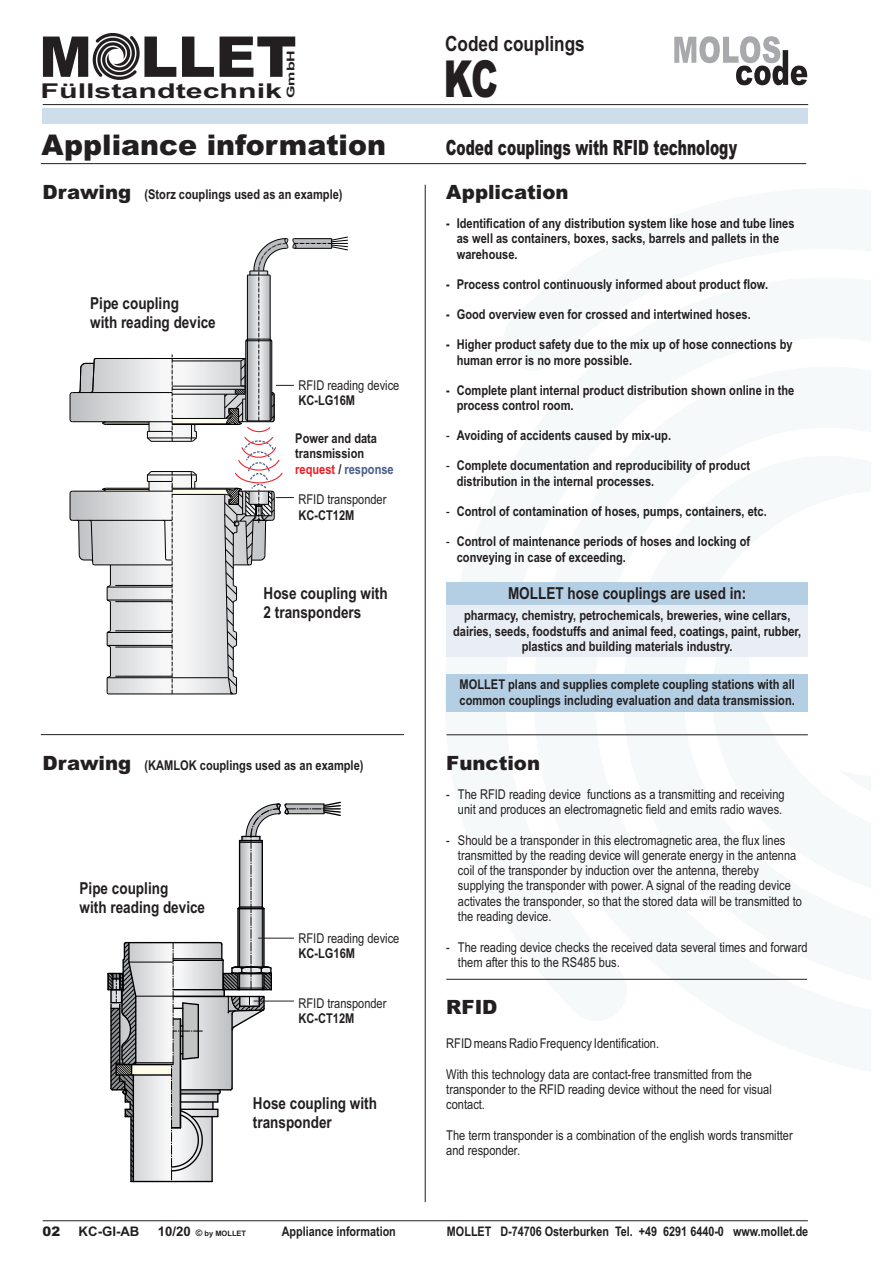
<style>
.page{position:relative;width:893px;height:1263px;background:#fff}
.page>*{position:absolute;margin:0;border:0;box-sizing:border-box;transform-origin:0 0}
.t1{font:900 56.25px "Arial";color:#231f20}
.t2{font:900 51px "Arial";color:#231f20;scale:.68 1}
.t3{font:900 28.5px "Arial";color:#231f20}
.t4{font:900 21px "Arial";color:#231f20;scale:.66 1}
.t5{font:700 21px "Arial Narrow";color:#231f20}
.t6{font:700 20.4px "Arial";color:#231f20;scale:1.49 1}
.t7{font:900 19.65px "Arial";color:#231f20}
.t8{font:700 16.5px/18.9px "Arial Narrow";color:#231f20}
.t9{font:700 13.5px/15.5px "Arial Narrow";color:#231f20}
.t10{font:13.5px/15.3px "Arial Narrow";color:#231f20}
.t11{font:700 13.2px "Arial";color:#231f20;scale:.82 1}
.t12{font:700 13.2px "Arial";color:#231f20}
.t13{font:900 13.2px "Arial";color:#231f20}
.t14{font:700 10.65px "Arial";color:#231f20;scale:1.5 1}
.t15{font:700 7.5px "Arial";color:#231f20}
.s1{font-family:"Arial";font-weight:900;font-size:19.65px}
.s2{color:#ee1d23}
.s3{color:#485e88}
.s4{font-weight:400}
.s5{font-size:13.2px}
.s6{font-size:9px}
</style>
<div class="page">
<div style="left:446px;top:601px;width:362px;height:56px;background:#e8eef4"></div>
<div style="left:446px;top:582px;width:362px;height:23px;background:#b4cee4"></div>
<div style="left:446px;top:674px;width:362px;height:38px;background:#b4cee4"></div>
<svg style="left:108px;top:801px;width:233px;height:381px"></svg>
<hr style="left:173px;top:996px;width:51px;height:1px;background:#000002">
<hr style="left:43px;top:104px;width:765px;height:1px;background:#231f20">
<svg style="left:93px;top:33px;width:47px;height:47px"></svg>
<svg style="left:674px;top:36px;width:133px;height:49px"></svg>
<hr style="left:446px;top:735px;width:362px;height:1px;background:#231f20">
<hr style="left:43px;top:1220px;width:765px;height:1px;background:#231f20">
<div style="left:42px;top:109px;width:766px;height:15px;background:#cdddeb"></div>
<hr style="left:41px;top:163px;width:765px;height:1px;background:#231f20">
<hr style="left:41px;top:734px;width:363px;height:1px;background:#231f20">
<svg style="left:69px;top:236px;width:279px;height:459px"></svg>
<hr style="left:258px;top:938px;width:36px;height:1px;background:#231f20">
<hr style="left:254px;top:1001px;width:40px;height:1px;background:#231f20">
<hr style="left:446px;top:979px;width:361px;height:1px;background:#231f20">
<hr style="left:425px;top:185px;width:1px;height:1017px;background:#231f20">
<h1 class="t1" style="left:39px;top:37px;width:259px">M LLET</h1>
<h3 class="t6" style="left:41px;top:83px;width:164px">Füllstandtechnik</h3>
<p class="t14" style="left:287px;top:98px;width:34px;rotate:-90deg">GmbH</p>
<h3 class="t5" style="left:445px;top:36px;width:141px">Coded couplings</h3>
<h2 class="t2" style="left:444px;top:61px;width:81px">KC</h2>
<h3 class="t3" style="left:42px;top:135px;width:346px">Appliance information</h3>
<h3 class="t4" style="left:446px;top:140px;width:443px">Coded couplings with RFID technology</h3>
<p class="t9" style="left:43px;top:188px;width:301px"><span class="s1">Drawing</span> (Storz couplings used as an example)</p>
<p class="t8" style="left:90px;top:296px;width:127px">Pipe coupling<br>with reading device</p>
<p class="t10" style="left:299px;top:379px;width:102px">RFID reading device</p>
<p class="t9" style="left:299px;top:394px;width:58px">KC-LG16M</p>
<p class="t9" style="left:295px;top:432px;width:100px">Power and data transmission <span class="s2">request</span> / <span class="s3">response</span></p>
<p class="t10" style="left:299px;top:493px;width:89px">RFID transponder</p>
<p class="t9" style="left:299px;top:508px;width:57px">KC-CT12M</p>
<p class="t8" style="left:264px;top:585px;width:126px">Hose coupling with<br>2 transponders</p>
<p class="t9" style="left:43px;top:759px;width:322px"><span class="s1">Drawing</span> (KAMLOK couplings used as an example)</p>
<p class="t8" style="left:80px;top:880px;width:127px">Pipe coupling<br>with reading device</p>
<p class="t10" style="left:299px;top:932px;width:102px">RFID reading device</p>
<p class="t9" style="left:299px;top:947px;width:58px">KC-LG16M</p>
<p class="t10" style="left:299px;top:997px;width:89px">RFID transponder</p>
<p class="t9" style="left:299px;top:1012px;width:57px">KC-CT12M</p>
<p class="t8" style="left:253px;top:1095px;width:126px">Hose coupling with transponder</p>
<h3 class="t7" style="left:446px;top:185px;width:124px">Application</h3>
<p class="t9" style="left:457px;top:217px;width:339px;text-indent:-10px">- Identification of any distribution system like hose and tube lines as well as containers, boxes, sacks, barrels and pallets in the warehouse.</p>
<p class="t9" style="left:446px;top:278px;width:323px">- Process control continuously informed about product flow.</p>
<p class="t9" style="left:446px;top:308px;width:306px">- Good overview even for crossed and intertwined hoses.</p>
<p class="t9" style="left:457px;top:338px;width:337px;text-indent:-10px">- Higher product safety due to the mix up of hose connections by human error is no more possible.</p>
<p class="t9" style="left:457px;top:384px;width:339px;text-indent:-10px">- Complete plant internal product distribution shown online in the process control room.</p>
<p class="t9" style="left:446px;top:429px;width:226px"><span class="s4">-</span> Avoiding of accidents caused by mix-up.</p>
<p class="t9" style="left:457px;top:459px;width:295px;text-indent:-10px"><span class="s4">-</span> Complete documentation and reproducibility of product distribution in the internal processes.</p>
<p class="t9" style="left:446px;top:505px;width:322px"><span class="s4">-</span> Control of contamination of hoses, pumps, containers, etc.</p>
<p class="t9" style="left:457px;top:535px;width:295px;text-indent:-10px"><span class="s4">-</span> Control of maintenance periods of hoses and locking of conveying in case of exceeding.</p>
<p class="t8" style="left:508px;top:585px;width:240px">MOLLET hose couplings are used in:</p>
<p class="t9" style="left:453px;top:609px;width:350px;text-align:center">pharmacy, chemistry, petrochemicals, breweries, wine cellars, dairies, seeds, foodstuffs and animal feed, coatings, paint, rubber, plastics and building materials industry.</p>
<p class="t9" style="left:460px;top:678px;width:337px">MOLLET plans and supplies complete coupling stations with all common couplings including evaluation and data transmission.</p>
<h3 class="t7" style="left:446px;top:756px;width:95px">Function</h3>
<p class="t10" style="left:446px;top:788px;width:340px;text-align:right">- The RFID reading device functions as a transmitting and receiving unit and produces an electromagnetic field and emits radio waves.</p>
<p class="t10" style="left:458px;top:833px;width:346px;text-indent:-12px">- Should be a transponder in this electromagnetic area, the flux lines transmitted by the reading device will generate energy in the antenna coil of the transponder by induction over the antenna, thereby supplying the transponder with power. A signal of the reading device activates the transponder, so that the stored data will be transmitted to the reading device.</p>
<p class="t10" style="left:458px;top:940px;width:351px;text-indent:-12px">- The reading device checks the received data several times and forward them after this to the RS485 bus.</p>
<h3 class="t7" style="left:446px;top:1000px;width:53px">RFID</h3>
<p class="t10" style="left:446px;top:1037px;width:214px">RFID means Radio Frequency Identification.</p>
<p class="t10" style="left:446px;top:1068px;width:327px">With this technology data are contact-free transmitted from the transponder to the RFID reading device without the need for visual contact.</p>
<p class="t10" style="left:446px;top:1129px;width:348px">The term transponder is a combination of the english words transmitter and responder.</p>
<p class="t13" style="left:43px;top:1227px;width:19px">02</p>
<p class="t12" style="left:79px;top:1227px;width:62px">KC-GI-AB</p>
<p class="t15" style="left:158px;top:1231px;width:90px"><span class="s5">10/20</span> <span class="s6">©</span> by MOLLET</p>
<p class="t11" style="left:282px;top:1227px;width:141px">Appliance information</p>
<p class="t11" style="left:447px;top:1227px;width:442px">MOLLET D-74706 Osterburken Tel. +49 6291 6440-0 www.mollet.de</p>
</div>
